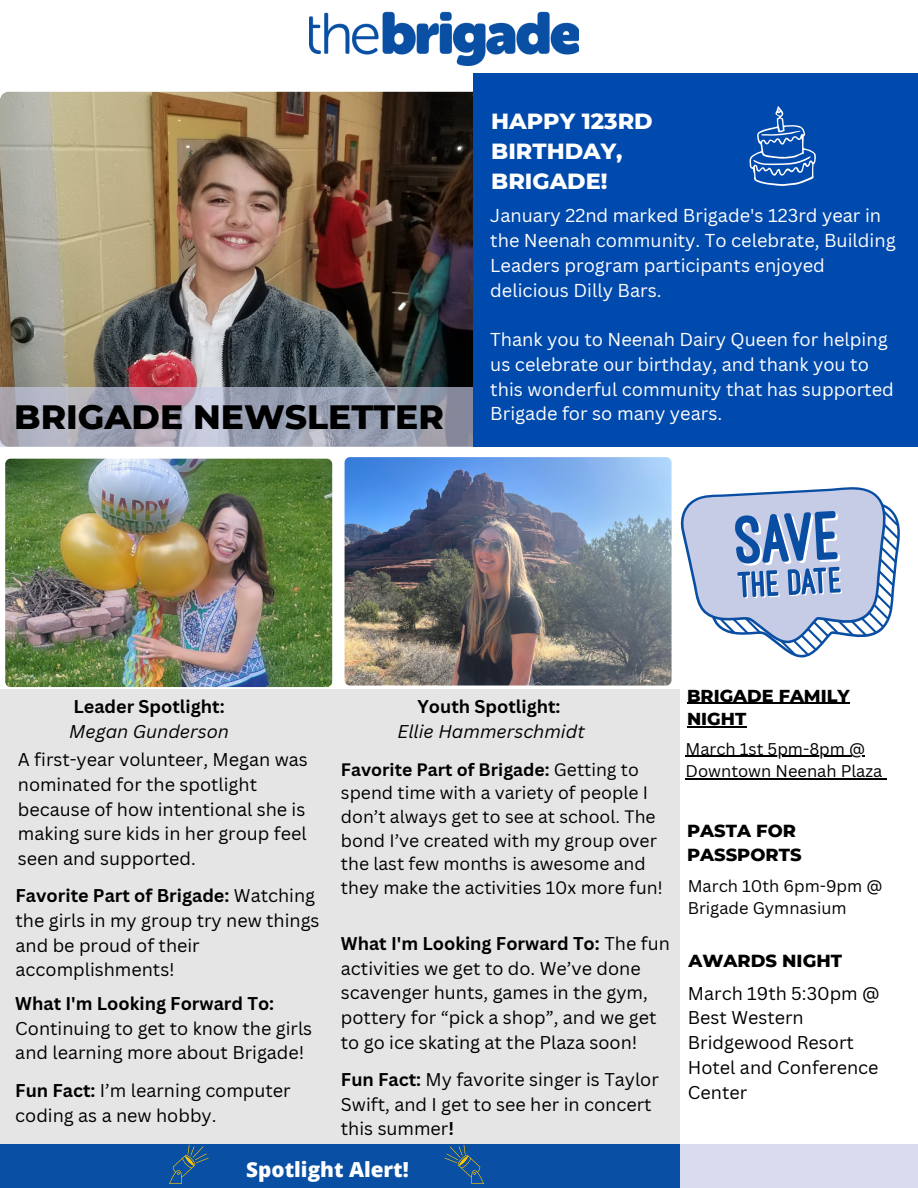
<style>
.page{position:relative;width:918px;height:1188px;background:#fff}
.page>*{position:absolute;margin:0;border:0;box-sizing:border-box;transform-origin:0 0}
.t1{font:800 34.5px "Montserrat";color:#000}
.t2{font:800 22.35px/30.3px "Montserrat";color:#fff}
.t3{font:800 20.7px "Open Sans";color:#fff}
.t4{font:18.15px/24.8px "Canva Sans";color:#fff}
.t5{font:18px/24.8px "Canva Sans";color:#000}
.t6{font:700 18px "Canva Sans";color:#000}
.t7{font:italic 18px "Canva Sans";color:#000}
.t8{font:800 17.85px/24.8px "Montserrat";color:#000}
.t9{font:800 17.7px/23.7px "Montserrat";color:#000}
.t10{font:17.55px/23.7px "Canva Sans";color:#000}
.t11{font:16.5px/22.5px "Canva Sans";color:#000}
.s1{font-weight:700}
</style>
<div class="page">
<img style="left:0;top:92px;width:508px;height:355px;border-radius:9px">
<img style="left:5px;top:459px;width:327px;height:228px;border-radius:5px">
<img style="left:345px;top:457px;width:327px;height:229px;border-radius:5px">
<svg style="left:0;top:387px;width:473px;height:59px;background:#a3a5b6"></svg>
<div style="left:680px;top:1144px;width:238px;height:44px;background:#d9dcee"></div>
<div style="left:0;top:689px;width:680px;height:499px;background:#e5e5e5"></div>
<div style="left:473px;top:74px;width:445px;height:373px;background:#004aad"></div>
<div style="left:0;top:1144px;width:680px;height:44px;background:#094fa3"></div>
<svg style="left:445px;top:1145px;width:39px;height:39px"></svg>
<svg style="left:750px;top:106px;width:66px;height:80px"></svg>
<img style="left:310px;top:11px;width:269px;height:55px">
<svg style="left:680px;top:487px;width:220px;height:171px"></svg>
<hr style="left:687px;top:703px;width:163px;height:1px;background:#000">
<hr style="left:687px;top:727px;width:59px;height:1px;background:#000">
<hr style="left:685px;top:756px;width:180px;height:1px;background:#000">
<hr style="left:685px;top:778px;width:197px;height:1px;background:#000">
<svg style="left:169px;top:1145px;width:39px;height:39px"></svg>
<h1 class="t1" style="left:14px;top:396px;width:431px">BRIGADE NEWSLETTER</h1>
<p class="t2" style="left:491px;top:105px;width:163px">HAPPY 123RD<br>BIRTHDAY,<br>BRIGADE!</p>
<p class="t4" style="left:490px;top:203px;width:407px">January 22nd marked Brigade's 123rd year in the Neenah community. To celebrate, Building Leaders program participants enjoyed delicious Dilly Bars.</p>
<p class="t4" style="left:490px;top:327px;width:405px">Thank you to Neenah Dairy Queen for helping us celebrate our birthday, and thank you to this wonderful community that has supported Brigade for so many years.</p>
<p class="t6" style="left:73px;top:694px;width:153px">Leader Spotlight:</p>
<p class="t7" style="left:69px;top:719px;width:161px">Megan Gunderson</p>
<p class="t5" style="left:18px;top:747px;width:291px">A first-year volunteer, Megan was nominated for the spotlight because of how intentional she is making sure kids in her group feel seen and supported.</p>
<p class="t5" style="left:16px;top:883px;width:306px"><span class="s1">Favorite Part of Brigade:</span> Watching the girls in my group try new things and be proud of their accomplishments!</p>
<p class="t6" style="left:15px;top:991px;width:260px">What I'm Looking Forward To:</p>
<p class="t5" style="left:15px;top:1015px;width:298px">Continuing to get to know the girls and learning more about Brigade!</p>
<p class="t6" style="left:417px;top:694px;width:145px">Youth Spotlight:</p>
<p class="t7" style="left:397px;top:719px;width:189px">Ellie Hammerschmidt</p>
<p class="t10" style="left:341px;top:757px;width:324px"><span class="s1">Favorite Part of Brigade:</span> Getting to spend time with a variety of people I don’t always get to see at school. The bond I’ve created with my group over the last few months is awesome and they make the activities 10x more fun!</p>
<p class="t5" style="left:341px;top:930px;width:330px"><span class="s1">What I'm Looking Forward To:</span> The fun activities we get to do. We’ve done scavenger hunts, games in the gym, pottery for “pick a shop”, and we get to go ice skating at the Plaza soon!</p>
<p class="t5" style="left:15px;top:1077px;width:277px"><span class="s1">Fun Fact:</span> I’m learning computer coding as a new hobby.</p>
<p class="t5" style="left:341px;top:1066px;width:319px"><span class="s1">Fun Fact:</span> My favorite singer is Taylor<br>Swift, and I get to see her in concert this summer<span class="s1">!</span></p>
<p class="t3" style="left:246px;top:1155px;width:164px">Spotlight Alert!</p>
<p class="t9" style="left:687px;top:684px;width:164px">BRIGADE FAMILY<br>NIGHT</p>
<p class="t11" style="left:685px;top:737px;width:198px">March 1st 5pm-8pm @<br>Downtown Neenah Plaza</p>
<p class="t8" style="left:687px;top:818px;width:116px">PASTA FOR<br>PASSPORTS</p>
<p class="t11" style="left:688px;top:874px;width:196px">March 10th 6pm-9pm @<br>Brigade Gymnasium</p>
<p class="t8" style="left:688px;top:948px;width:155px">AWARDS NIGHT</p>
<p class="t5" style="left:688px;top:980px;width:193px">March 19th 5:30pm @<br>Best Western<br>Bridgewood Resort<br>Hotel and Conference<br>Center</p>
</div>
